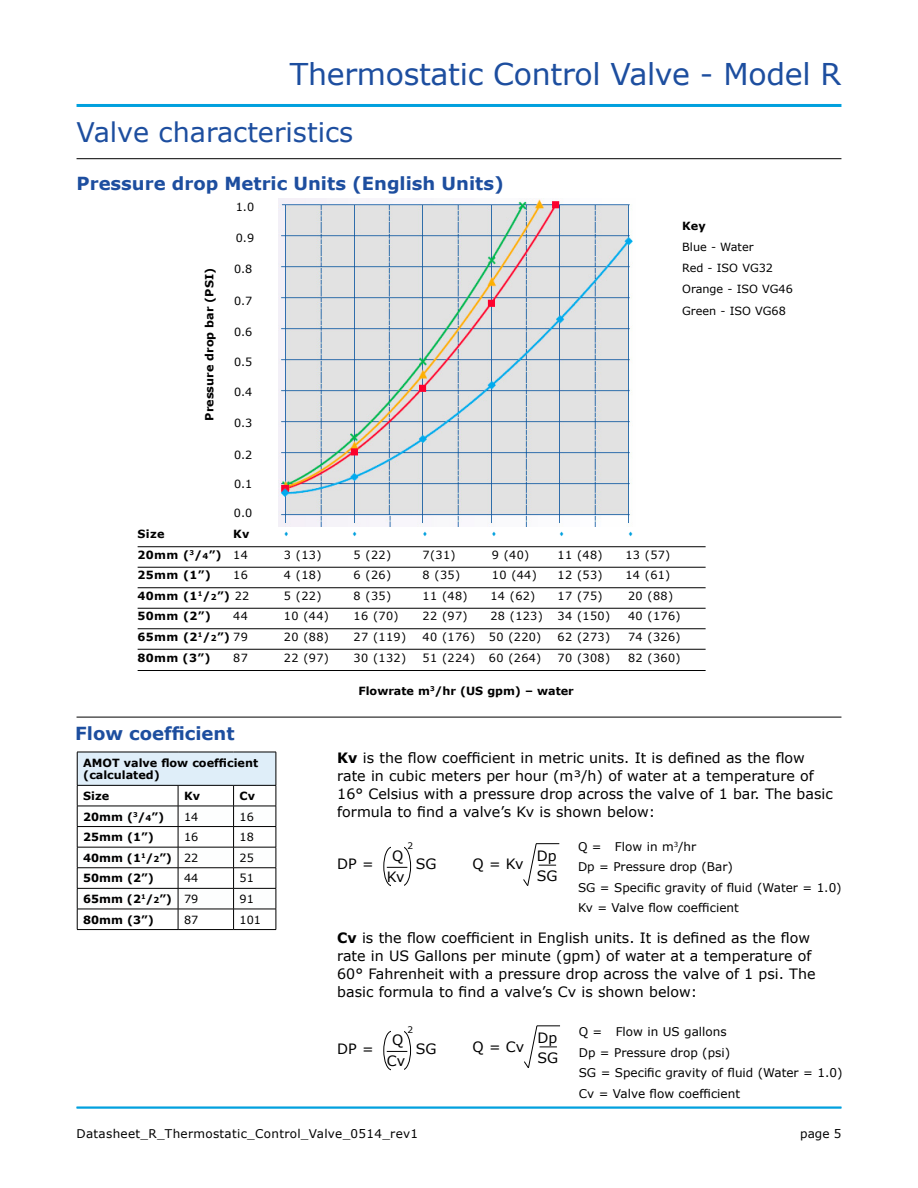
<style>
.page{position:relative;width:918px;height:1188px;background:#fff}
.page>*{position:absolute;margin:0;border:0;box-sizing:border-box;transform-origin:0 0}
.t1{font:30px "Verdana";letter-spacing:-.01em;color:#1d4e9f}
.t2{font:27px "Verdana";color:#1d4e9f}
.t3{font:700 18px "Verdana";color:#1d4e9f}
.t4{font:14.25px/18px "Verdana";color:#000}
.t5{font:12px/20.5px "Verdana";color:#000}
.t6{font:12px "Verdana";letter-spacing:.025em;color:#000}
.t7{font:11.25px "Verdana";letter-spacing:.03em;color:#000}
.t8{font:700 11.25px/12.8px "Verdana";color:#000}
.t9{font:11.25px/21.3px "Verdana";color:#000}
.t10{font:9px "Verdana";color:#000}
.s1{font-size:8.25px}
.s2{font-weight:400}
.s3{font-weight:700}
</style>
<div class="page">
<hr style="left:77px;top:1106px;width:764px;height:2px;background:#00a0de">
<hr style="left:77px;top:1107px;width:764px;height:2px;background:#00a0de">
<hr style="left:77px;top:104px;width:764px;height:3px;background:#00a0de">
<hr style="left:77px;top:717px;width:764px;height:1px;background:#000">
<hr style="left:77px;top:158px;width:764px;height:1px;background:#000">
<img style="left:278px;top:199px;width:355px;height:327px">
<hr style="left:138px;top:546px;width:568px;height:1px;background:#000">
<hr style="left:138px;top:567px;width:568px;height:1px;background:#000">
<hr style="left:138px;top:587px;width:568px;height:1px;background:#000">
<hr style="left:138px;top:608px;width:568px;height:1px;background:#000">
<hr style="left:138px;top:628px;width:568px;height:1px;background:#000">
<hr style="left:138px;top:649px;width:568px;height:1px;background:#000">
<hr style="left:138px;top:670px;width:568px;height:1px;background:#000">
<div style="left:77px;top:752px;width:199px;height:33px;background:#dfeef9"></div>
<hr style="left:77px;top:752px;width:101px;height:1px;background:#000">
<hr style="left:77px;top:752px;width:1px;height:33px;background:#000">
<hr style="left:178px;top:752px;width:56px;height:1px;background:#000">
<hr style="left:234px;top:752px;width:42px;height:1px;background:#000">
<hr style="left:276px;top:752px;width:1px;height:33px;background:#000">
<hr style="left:77px;top:785px;width:101px;height:1px;background:#000">
<hr style="left:178px;top:785px;width:56px;height:1px;background:#000">
<hr style="left:234px;top:785px;width:42px;height:1px;background:#000">
<svg style="left:77px;top:786px;width:200px;height:143px"></svg>
<hr style="left:77px;top:929px;width:101px;height:1px;background:#000">
<hr style="left:178px;top:929px;width:56px;height:1px;background:#000">
<hr style="left:234px;top:929px;width:42px;height:1px;background:#000">
<div style="left:395px;top:847px;width:16px;height:39px;border:1px solid #000;border-radius:50%"></div>
<div style="left:384px;top:847px;width:16px;height:39px;border:1px solid #000;border-radius:50%"></div>
<div style="left:392px;top:842px;width:12px;height:47px;background:#fff"></div>
<svg style="left:523px;top:843px;width:36px;height:43px"></svg>
<svg style="left:524px;top:1026px;width:36px;height:42px"></svg>
<svg style="left:387px;top:867px;width:20px;height:1px"></svg>
<div style="left:395px;top:1031px;width:16px;height:39px;border:1px solid #000;border-radius:50%"></div>
<div style="left:384px;top:1031px;width:16px;height:39px;border:1px solid #000;border-radius:50%"></div>
<div style="left:392px;top:1026px;width:12px;height:48px;background:#fff"></div>
<svg style="left:387px;top:1051px;width:20px;height:1px"></svg>
<h1 class="t1" style="left:290px;top:53px;width:553px">Thermostatic Control Valve - Model R</h1>
<h2 class="t2" style="left:77px;top:113px;width:278px">Valve characteristics</h2>
<p class="t3" style="left:77px;top:170px;width:429px">Pressure drop Metric Units (English Units)</p>
<p class="t8" style="left:203px;top:421px;width:154px;rotate:-90deg">Pressure drop bar (PSI)</p>
<p class="t7" style="left:236px;top:199px;width:20px">1.0</p>
<p class="t7" style="left:236px;top:230px;width:20px">0.9</p>
<p class="t7" style="left:234px;top:261px;width:20px">0.8</p>
<p class="t7" style="left:234px;top:293px;width:20px">0.7</p>
<p class="t7" style="left:234px;top:324px;width:20px">0.6</p>
<p class="t7" style="left:234px;top:355px;width:20px">0.5</p>
<p class="t7" style="left:234px;top:384px;width:20px">0.4</p>
<p class="t7" style="left:234px;top:415px;width:20px">0.3</p>
<p class="t7" style="left:234px;top:447px;width:20px">0.2</p>
<p class="t7" style="left:234px;top:476px;width:20px">0.1</p>
<p class="t7" style="left:234px;top:506px;width:20px">0.0</p>
<p class="t8" style="left:682px;top:219px;width:25px">Key</p>
<p class="t9" style="left:682px;top:236px;width:112px">Blue - Water<br>Red - ISO VG32<br>Orange - ISO VG46<br>Green - ISO VG68</p>
<p class="t8" style="left:138px;top:527px;width:29px">Size</p>
<p class="t8" style="left:233px;top:527px;width:18px">Kv</p>
<p class="t8" style="left:138px;top:548px;width:112px">20mm (<sup>3</sup>/<span class="s1">4</span>”) <span class="s2">14</span></p>
<p class="t7" style="left:284px;top:547px;width:39px">3 (13)</p>
<p class="t7" style="left:354px;top:547px;width:39px">5 (22)</p>
<p class="t7" style="left:423px;top:547px;width:35px">7(31)</p>
<p class="t7" style="left:492px;top:547px;width:39px">9 (40)</p>
<p class="t7" style="left:558px;top:547px;width:47px">11 (48)</p>
<p class="t7" style="left:625px;top:547px;width:47px">13 (57)</p>
<p class="t8" style="left:138px;top:568px;width:75px">25mm (1”)</p>
<p class="t7" style="left:233px;top:567px;width:16px">16</p>
<p class="t7" style="left:284px;top:567px;width:39px">4 (18)</p>
<p class="t7" style="left:354px;top:567px;width:39px">6 (26)</p>
<p class="t7" style="left:423px;top:567px;width:39px">8 (35)</p>
<p class="t7" style="left:492px;top:567px;width:47px">10 (44)</p>
<p class="t7" style="left:558px;top:567px;width:47px">12 (53)</p>
<p class="t7" style="left:625px;top:567px;width:47px">14 (61)</p>
<p class="t8" style="left:138px;top:589px;width:113px">40mm (1<sup>1</sup>/<span class="s1">2</span>”) <span class="s2">22</span></p>
<p class="t7" style="left:284px;top:588px;width:39px">5 (22)</p>
<p class="t7" style="left:354px;top:588px;width:39px">8 (35)</p>
<p class="t7" style="left:423px;top:588px;width:47px">11 (48)</p>
<p class="t7" style="left:490px;top:588px;width:47px">14 (62)</p>
<p class="t7" style="left:558px;top:588px;width:47px">17 (75)</p>
<p class="t7" style="left:628px;top:588px;width:47px">20 (88)</p>
<p class="t8" style="left:138px;top:609px;width:75px">50mm (2”)</p>
<p class="t7" style="left:233px;top:608px;width:16px">44</p>
<p class="t7" style="left:284px;top:608px;width:47px">10 (44)</p>
<p class="t7" style="left:354px;top:608px;width:47px">16 (70)</p>
<p class="t7" style="left:423px;top:608px;width:47px">22 (97)</p>
<p class="t7" style="left:490px;top:608px;width:54px">28 (123)</p>
<p class="t7" style="left:558px;top:608px;width:54px">34 (150)</p>
<p class="t7" style="left:628px;top:608px;width:54px">40 (176)</p>
<p class="t8" style="left:138px;top:630px;width:112px">65mm (2<sup>1</sup>/<span class="s1">2</span>”) <span class="s2">79</span></p>
<p class="t7" style="left:284px;top:629px;width:47px">20 (88)</p>
<p class="t7" style="left:354px;top:629px;width:54px">27 (119)</p>
<p class="t7" style="left:423px;top:629px;width:120px">40 (176) 50 (220)</p>
<p class="t7" style="left:558px;top:629px;width:54px">62 (273)</p>
<p class="t7" style="left:628px;top:629px;width:54px">74 (326)</p>
<p class="t8" style="left:138px;top:651px;width:74px">80mm (3”)</p>
<p class="t7" style="left:233px;top:650px;width:16px">87</p>
<p class="t7" style="left:284px;top:650px;width:47px">22 (97)</p>
<p class="t7" style="left:354px;top:650px;width:54px">30 (132)</p>
<p class="t7" style="left:423px;top:650px;width:120px">51 (224) 60 (264)</p>
<p class="t7" style="left:558px;top:650px;width:54px">70 (308)</p>
<p class="t7" style="left:628px;top:650px;width:54px">82 (360)</p>
<p class="t3" style="left:75px;top:720px;width:161px">Flow coefficient</p>
<p class="t8" style="left:83px;top:756px;width:176px">AMOT valve flow coefficient (calculated)</p>
<p class="t8" style="left:83px;top:789px;width:28px">Size</p>
<p class="t8" style="left:184px;top:789px;width:17px">Kv</p>
<p class="t8" style="left:240px;top:789px;width:17px">Cv</p>
<p class="t8" style="left:83px;top:810px;width:82px">20mm (<sup>3</sup>/<span class="s1">4</span>”)</p>
<p class="t7" style="left:184px;top:809px;width:16px">14</p>
<p class="t7" style="left:240px;top:809px;width:16px">16</p>
<p class="t8" style="left:83px;top:830px;width:72px">25mm (1”)</p>
<p class="t7" style="left:184px;top:829px;width:16px">16</p>
<p class="t7" style="left:240px;top:829px;width:16px">18</p>
<p class="t8" style="left:83px;top:851px;width:117px">40mm (1<sup>1</sup>/<span class="s1">2</span>”) <span class="s2">22</span></p>
<p class="t7" style="left:240px;top:850px;width:16px">25</p>
<p class="t8" style="left:83px;top:872px;width:72px">50mm (2”)</p>
<p class="t7" style="left:184px;top:871px;width:16px">44</p>
<p class="t7" style="left:240px;top:871px;width:16px">51</p>
<p class="t8" style="left:83px;top:892px;width:117px">65mm (2<sup>1</sup>/<span class="s1">2</span>”) <span class="s2">79</span></p>
<p class="t7" style="left:240px;top:891px;width:16px">91</p>
<p class="t8" style="left:83px;top:913px;width:72px">80mm (3”)</p>
<p class="t7" style="left:184px;top:912px;width:16px">87</p>
<p class="t7" style="left:240px;top:912px;width:23px">101</p>
<p class="t8" style="left:358px;top:684px;width:217px">Flowrate m<sup>3</sup>/hr (US gpm) – water</p>
<p class="t4" style="left:337px;top:748px;width:497px"><span class="s3">Kv</span> is the flow coefficient in metric units. It is defined as the flow rate in cubic meters per hour (m³/h) of water at a temperature of 16° Celsius with a pressure drop across the valve of 1 bar. The basic formula to find a valve’s Kv is shown below:</p>
<p class="t10" style="left:407px;top:839px;width:7px">2</p>
<p class="t4" style="left:387px;top:845px;width:19px;line-height:20.5px;text-align:center">Q<br>Kv</p>
<p class="t4" style="left:337px;top:855px;width:38px">DP =</p>
<p class="t4" style="left:416px;top:855px;width:22px">SG</p>
<p class="t4" style="left:473px;top:855px;width:53px">Q = Kv</p>
<p class="t4" style="left:537px;top:845px;width:22px;line-height:20.5px">Dp<br>SG</p>
<p class="t5" style="left:578px;top:836px;width:265px">Q = Flow in m<sup>3</sup>/hr<br>Dp = Pressure drop (Bar)<br>SG = Specific gravity of fluid (Water = 1.0)<br>Kv = Valve flow coefficient</p>
<p class="t4" style="left:337px;top:928px;width:480px"><span class="s3">Cv</span> is the flow coefficient in English units. It is defined as the flow rate in US Gallons per minute (gpm) of water at a temperature of 60° Fahrenheit with a pressure drop across the valve of 1 psi. The basic formula to find a valve’s Cv is shown below:</p>
<p class="t10" style="left:407px;top:1023px;width:7px">2</p>
<p class="t4" style="left:387px;top:1030px;width:20px;line-height:20.5px;text-align:center">Q<br>Cv</p>
<p class="t4" style="left:337px;top:1039px;width:38px">DP =</p>
<p class="t4" style="left:416px;top:1039px;width:22px">SG</p>
<p class="t4" style="left:473px;top:1038px;width:53px">Q = Cv</p>
<p class="t4" style="left:537px;top:1027px;width:22px;line-height:20.5px">Dp<br>SG</p>
<p class="t5" style="left:579px;top:1021px;width:265px">Q = Flow in US gallons<br>Dp = Pressure drop (psi)<br>SG = Specific gravity of fluid (Water = 1.0)<br>Cv = Valve flow coefficient</p>
<p class="t6" style="left:77px;top:1125px;width:343px">Datasheet_R_Thermostatic_Control_Valve_0514_rev1</p>
<p class="t5" style="left:800px;top:1123px;width:43px">page 5</p>
</div>
